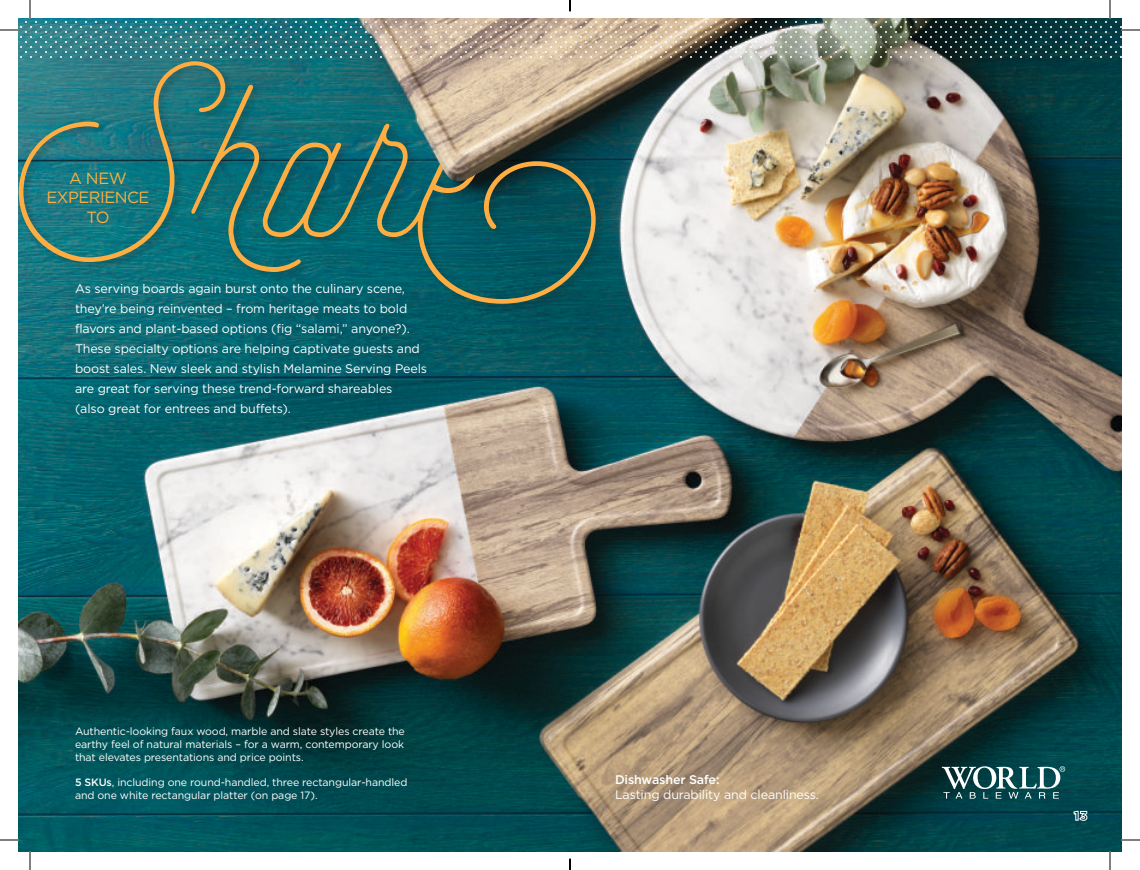
<style>
.page{position:relative;width:1140px;height:870px;background:#fff}
.page>*{position:absolute;margin:0;border:0;box-sizing:border-box;transform-origin:0 0}
.t1{font:16.25px "Gotham";letter-spacing:-.03em;color:#ffad40}
.t2{font:12.5px/20px "Gotham";letter-spacing:-.01em;color:#fff}
.t3{font:500 12.5px "Gotham";letter-spacing:-.01em;color:#fff}
.t4{font:10.62px/12.8px "Gotham";letter-spacing:-.01em;color:#fff;text-align:justify}
.s1{font-weight:500}
</style>
<div class="page">
<img style="left:19px;top:58px;width:1102px;height:793px">
<img style="left:19px;top:19px;width:1102px;height:39px">
<div style="left:19px;top:59px;width:587px;height:255px;background:#231f20;opacity:.31"></div>
<svg style="left:19px;top:61px;width:577px;height:243px;background:#317472"></svg>
<svg style="left:942px;top:766px;width:123px;height:33px"></svg>
<img style="left:433px;top:132px;width:62px;height:50px">
<svg style="left:1073px;top:811px;width:15px;height:10px"></svg>
<svg style="left:0;top:29px;width:19px;height:2px"></svg>
<svg style="left:1121px;top:29px;width:19px;height:2px"></svg>
<svg style="left:0;top:839px;width:19px;height:2px"></svg>
<svg style="left:1121px;top:839px;width:19px;height:2px"></svg>
<svg style="left:29px;top:0;width:2px;height:19px"></svg>
<svg style="left:29px;top:851px;width:2px;height:19px"></svg>
<svg style="left:1109px;top:0;width:2px;height:19px"></svg>
<svg style="left:1109px;top:851px;width:2px;height:19px"></svg>
<svg style="left:569px;top:0;width:2px;height:11px"></svg>
<svg style="left:569px;top:859px;width:2px;height:11px"></svg>
<p class="t1" style="left:69px;top:169px;width:59px">A NEW</p>
<p class="t1" style="left:46px;top:188px;width:105px">EXPERIENCE</p>
<p class="t1" style="left:86px;top:208px;width:25px">TO</p>
<p class="t2" style="left:75px;top:278px;width:354px">As serving boards again burst onto the culinary scene, they’re being reinvented – from heritage meats to bold flavors and plant-based options (fig “salami,” anyone?).<br>These specialty options are helping captivate guests and boost sales. New sleek and stylish Melamine Serving Peels are great for serving these trend-forward shareables</p>
<p class="t2" style="left:75px;top:398px;width:217px">(also great for entrees and buffets).</p>
<p class="t4" style="left:75px;top:725px;width:331px">Authentic-looking faux wood, marble and slate styles create the earthy feel of natural materials – for a warm, contemporary look that elevates presentations and price points.</p>
<p class="t4" style="left:75px;top:776px;width:334px"><span class="s1">5 SKUs</span>, including one round-handled, three rectangular-handled and one white rectangular platter (on page 17).</p>
<p class="t3" style="left:615px;top:772px;width:106px">Dishwasher Safe:</p>
<p class="t2" style="left:615px;top:784px;width:206px">Lasting durability and cleanliness.</p>
</div>
